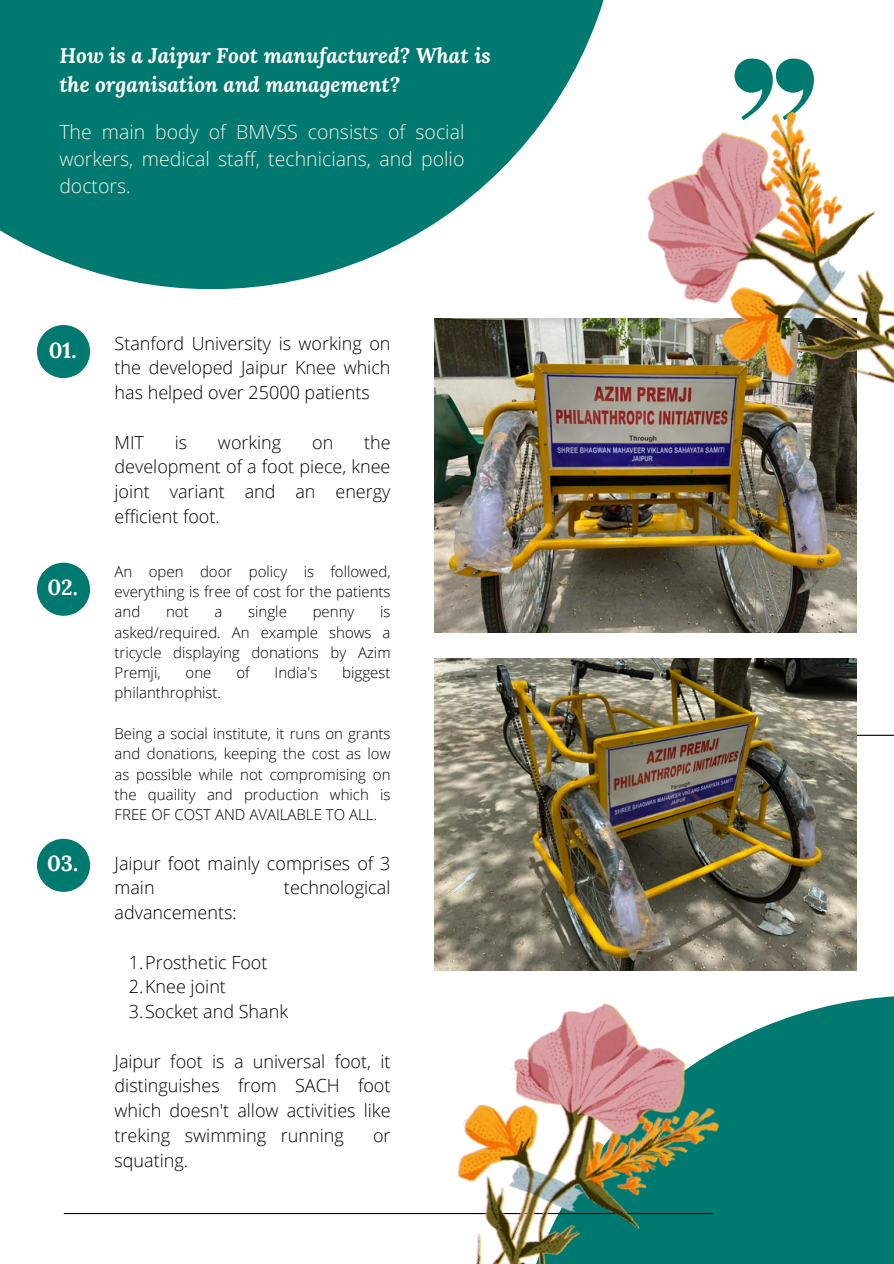
<style>
.page{position:relative;width:894px;height:1264px;background:#fff}
.page>*{position:absolute;margin:0;border:0;box-sizing:border-box;transform-origin:0 0}
.t1{font:700 21.75px "Lora";color:#fff}
.t2{font:italic 700 21px/29.2px "Lora";color:#fff}
.t3{font:300 19.5px/27px "Open Sans";color:#faf2e9;text-align:justify}
.t4{font:300 18px/24.8px "Open Sans";color:#000;text-align:justify}
.t5{font:300 15px/20.2px "Open Sans";color:#000;text-align:justify}
</style>
<div class="page">
<div style="left:511px;top:995px;width:382px;height:268px;background:#007970"></div>
<hr style="left:64px;top:1212px;width:647px;height:2px;background:#000">
<div style="left:37px;top:325px;width:53px;height:53px;background:#007970;border-radius:50%"></div>
<div style="left:37px;top:562px;width:53px;height:53px;background:#007970;border-radius:50%"></div>
<div style="left:37px;top:838px;width:53px;height:53px;background:#007970;border-radius:50%"></div>
<svg style="left:0;top:0;width:604px;height:289px;fill:#007970"></svg>
<svg style="left:735px;top:59px;width:78px;height:12px"></svg>
<hr style="left:713px;top:734px;width:180px;height:2px;background:#000">
<img style="left:434px;top:318px;width:422px;height:314px">
<img style="left:434px;top:658px;width:422px;height:312px">
<img style="left:599px;top:71px;width:294px;height:398px">
<img style="left:388px;top:970px;width:357px;height:293px">
<p class="t2" style="left:59px;top:40px;width:433px">How is a Jaipur Foot manufactured? What is the organisation and management?</p>
<p class="t3" style="left:59px;top:117px;width:406px">The main body of BMVSS consists of social workers, medical staff, technicians, and polio doctors.</p>
<p class="t1" style="left:49px;top:336px;width:29px">01.</p>
<p class="t1" style="left:47px;top:573px;width:32px">02.</p>
<h2 class="t1" style="left:47px;top:849px;width:33px">03.</h2>
<h2 class="t4" style="left:114px;top:330px;width:277px">Stanford University is working on the developed Jaipur Knee which has helped over 25000 patients</h2>
<h1 class="t4" style="left:114px;top:429px;width:31px">MIT</h1>
<h1 class="t4" style="left:175px;top:429px;width:14px">is</h1>
<h1 class="t4" style="left:218px;top:429px;width:65px">working</h1>
<h1 class="t4" style="left:312px;top:429px;width:23px">on</h1>
<h1 class="t4" style="left:114px;top:429px;width:277px;text-indent:249px">the development of a foot piece, knee joint variant and an energy efficient foot.</h1>
<p class="t5" style="left:114px;top:561px;width:277px">An open door policy is followed, everything is free of cost for the patients and</p>
<p class="t5" style="left:166px;top:601px;width:24px">not</p>
<p class="t5" style="left:214px;top:601px;width:9px">a</p>
<p class="t5" style="left:248px;top:601px;width:40px">single</p>
<p class="t5" style="left:312px;top:601px;width:43px">penny</p>
<p class="t5" style="left:114px;top:601px;width:277px;text-indent:265px">is asked/required. An example shows a tricycle displaying donations by Azim Premji,</p>
<p class="t5" style="left:185px;top:662px;width:27px">one</p>
<p class="t5" style="left:236px;top:662px;width:15px">of</p>
<p class="t5" style="left:274px;top:662px;width:44px">India's</p>
<p class="t5" style="left:342px;top:662px;width:50px">biggest</p>
<p class="t5" style="left:114px;top:682px;width:108px">philanthrophist.</p>
<p class="t5" style="left:114px;top:723px;width:277px">Being a social institute, it runs on grants and donations, keeping the cost as low as possible while not compromising on the quaility and production which is FREE OF COST AND AVAILABLE TO ALL.</p>
<h1 class="t4" style="left:114px;top:850px;width:277px">Jaipur foot mainly comprises of 3 main</h1>
<h1 class="t4" style="left:284px;top:875px;width:108px">technological</h1>
<h1 class="t4" style="left:114px;top:899px;width:124px">advancements:</h1>
<p class="t4" style="left:129px;top:949px;width:140px">1.Prosthetic Foot</p>
<h1 class="t4" style="left:129px;top:974px;width:99px">2.Knee joint</h1>
<h2 class="t4" style="left:129px;top:998px;width:161px">3.Socket and Shank</h2>
<p class="t4" style="left:114px;top:1048px;width:277px">Jaipur foot is a universal foot, it distinguishes from SACH foot which doesn't allow activities like treking swimming running</p>
<p class="t4" style="left:373px;top:1122px;width:19px">or</p>
<p class="t4" style="left:114px;top:1147px;width:75px">squating.</p>
</div>
